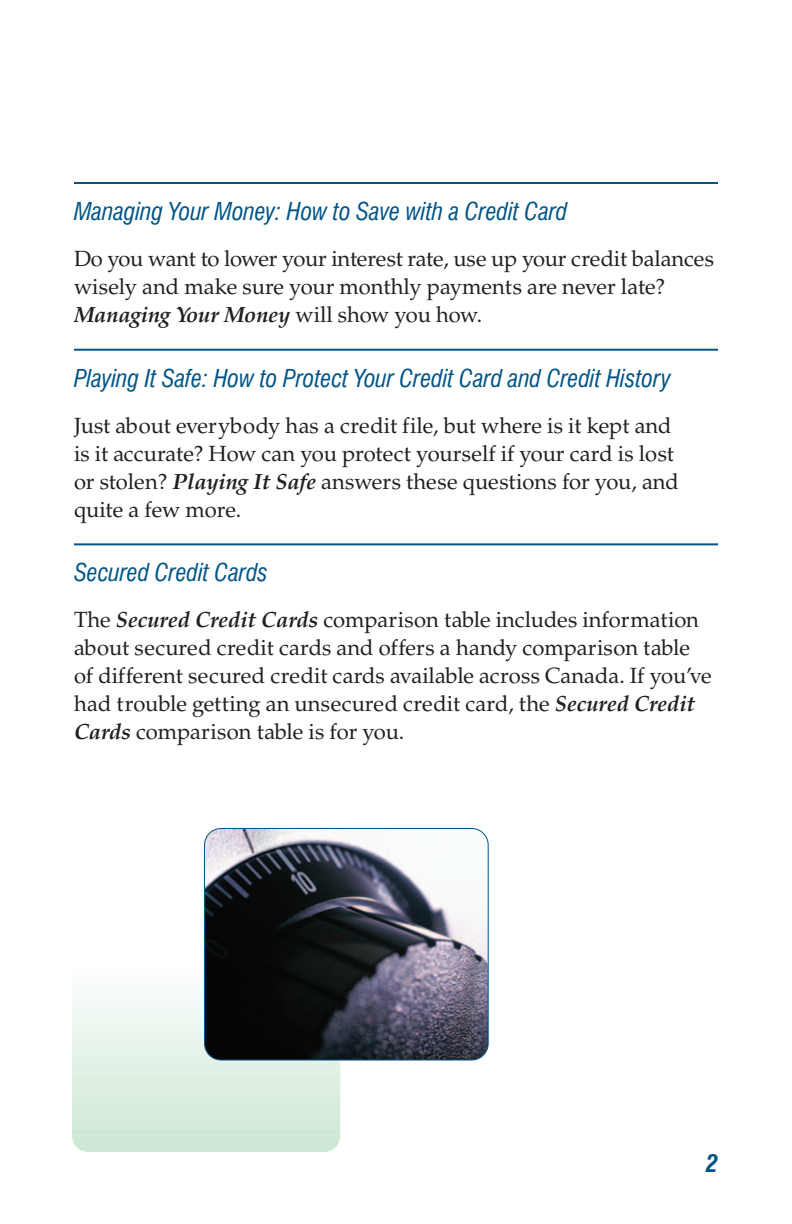
<style>
.page{position:relative;width:792px;height:1224px;background:#fff}
.page>*{position:absolute;margin:0;border:0;box-sizing:border-box;transform-origin:0 0}
.t1{font:italic condensed 24px "Swiss 721 BT";letter-spacing:-.005em;color:#005487}
.t2{font:italic 700 condensed 24px "Swiss 721 BT";color:#005487}
.t3{font:22px/28px "Palatino";letter-spacing:-.005em;color:#231f20}
.s1{font-weight:700;font-style:italic}
</style>
<div class="page">
<hr style="left:74px;top:182px;width:644px;height:2px;background:#005487">
<hr style="left:74px;top:349px;width:644px;height:2px;background:#005487">
<hr style="left:74px;top:543px;width:644px;height:2px;background:#005487">
<hr style="left:72px;top:1150px;width:268px;height:2px;background:#cbe6d3">
<div style="left:72px;top:1146px;width:268px;height:5px;background:#cce7d4"></div>
<hr style="left:72px;top:1143px;width:268px;height:4px;background:#cde7d5">
<hr style="left:72px;top:1139px;width:268px;height:4px;background:#cee8d6">
<div style="left:72px;top:1135px;width:268px;height:5px;background:#cfe8d6"></div>
<hr style="left:72px;top:1132px;width:268px;height:4px;background:#d0e8d7">
<hr style="left:72px;top:1128px;width:268px;height:4px;background:#d1e9d8">
<div style="left:72px;top:1124px;width:268px;height:5px;background:#d2e9d9"></div>
<hr style="left:72px;top:1121px;width:268px;height:4px;background:#d3ead9">
<hr style="left:72px;top:1117px;width:268px;height:4px;background:#d4eada">
<div style="left:72px;top:1113px;width:268px;height:5px;background:#d5ebdb"></div>
<hr style="left:72px;top:1110px;width:268px;height:4px;background:#d6ebdc">
<div style="left:72px;top:1106px;width:268px;height:5px;background:#d7ebdc"></div>
<div style="left:72px;top:1102px;width:268px;height:5px;background:#d8ecdd"></div>
<hr style="left:72px;top:1099px;width:268px;height:4px;background:#d9ecde">
<div style="left:72px;top:1095px;width:268px;height:5px;background:#daeddf"></div>
<div style="left:72px;top:1091px;width:268px;height:5px;background:#dbeddf"></div>
<hr style="left:72px;top:1088px;width:268px;height:4px;background:#dceee0">
<div style="left:72px;top:1084px;width:268px;height:5px;background:#ddeee1"></div>
<div style="left:72px;top:1080px;width:268px;height:5px;background:#deefe2"></div>
<hr style="left:72px;top:1077px;width:268px;height:4px;background:#deefe2">
<div style="left:72px;top:1073px;width:268px;height:5px;background:#dff0e3"></div>
<div style="left:72px;top:1069px;width:268px;height:5px;background:#e0f0e4"></div>
<hr style="left:72px;top:1066px;width:268px;height:4px;background:#e1f1e5">
<div style="left:72px;top:1062px;width:268px;height:5px;background:#e2f1e6"></div>
<div style="left:72px;top:1058px;width:268px;height:5px;background:#e3f2e7"></div>
<hr style="left:72px;top:1055px;width:268px;height:4px;background:#e4f2e8">
<div style="left:72px;top:1051px;width:268px;height:5px;background:#e5f3e9"></div>
<div style="left:72px;top:1047px;width:268px;height:5px;background:#e6f3ea"></div>
<hr style="left:72px;top:1044px;width:268px;height:4px;background:#e7f4eb">
<div style="left:72px;top:1040px;width:268px;height:5px;background:#e8f4eb"></div>
<div style="left:72px;top:1036px;width:268px;height:5px;background:#e9f5ec"></div>
<hr style="left:72px;top:1033px;width:268px;height:4px;background:#eaf5ed">
<div style="left:72px;top:1029px;width:268px;height:5px;background:#ebf6ee"></div>
<div style="left:72px;top:1025px;width:268px;height:5px;background:#ecf6ef"></div>
<hr style="left:72px;top:1022px;width:268px;height:4px;background:#edf7f0">
<div style="left:72px;top:1018px;width:268px;height:5px;background:#eef7f1"></div>
<div style="left:72px;top:1014px;width:268px;height:5px;background:#eff8f2"></div>
<hr style="left:72px;top:1011px;width:268px;height:4px;background:#f0f8f3">
<div style="left:72px;top:1007px;width:268px;height:5px;background:#f1f9f4"></div>
<div style="left:72px;top:1003px;width:268px;height:5px;background:#f2f9f5"></div>
<hr style="left:72px;top:1000px;width:268px;height:4px;background:#f3faf5">
<div style="left:72px;top:996px;width:268px;height:5px;background:#f4faf6"></div>
<div style="left:72px;top:992px;width:268px;height:5px;background:#f6fbf7"></div>
<hr style="left:72px;top:989px;width:268px;height:4px;background:#f7fbf8">
<div style="left:72px;top:985px;width:268px;height:5px;background:#f8fcf9"></div>
<div style="left:72px;top:981px;width:268px;height:5px;background:#f9fcfa"></div>
<hr style="left:72px;top:978px;width:268px;height:4px;background:#fafdfb">
<div style="left:72px;top:974px;width:268px;height:5px;background:#fbfdfc"></div>
<img style="left:205px;top:828px;width:283px;height:232px;border-radius:16px">
<div style="left:204px;top:828px;width:285px;height:233px;border:2px solid #005487;border-radius:17px"></div>
<p class="t1" style="left:74px;top:200px;width:495px">Managing Your Money: How to Save with a Credit Card</p>
<p class="t3" style="left:74px;top:247px;width:642px">Do you want to lower your interest rate, use up your credit balances wisely and make sure your monthly payments are never late?<br><span class="s1">Managing Your Money</span> will show you how.</p>
<p class="t1" style="left:74px;top:367px;width:598px">Playing It Safe: How to Protect Your Credit Card and Credit History</p>
<p class="t3" style="left:74px;top:414px;width:607px">Just about everybody has a credit file, but where is it kept and is it accurate? How can you protect yourself if your card is lost or stolen? <span class="s1">Playing It Safe</span> answers these questions for you, and quite a few more.</p>
<p class="t1" style="left:74px;top:561px;width:196px">Secured Credit Cards</p>
<p class="t3" style="left:74px;top:608px;width:639px">The <span class="s1">Secured Credit Cards</span> comparison table includes information about secured credit cards and offers a handy comparison table of different secured credit cards available across Canada. If you’ve had trouble getting an unsecured credit card, the <span class="s1">Secured Credit Cards</span> comparison table is for you.</p>
<p class="t2" style="left:706px;top:1152px;width:13px">2</p>
</div>
